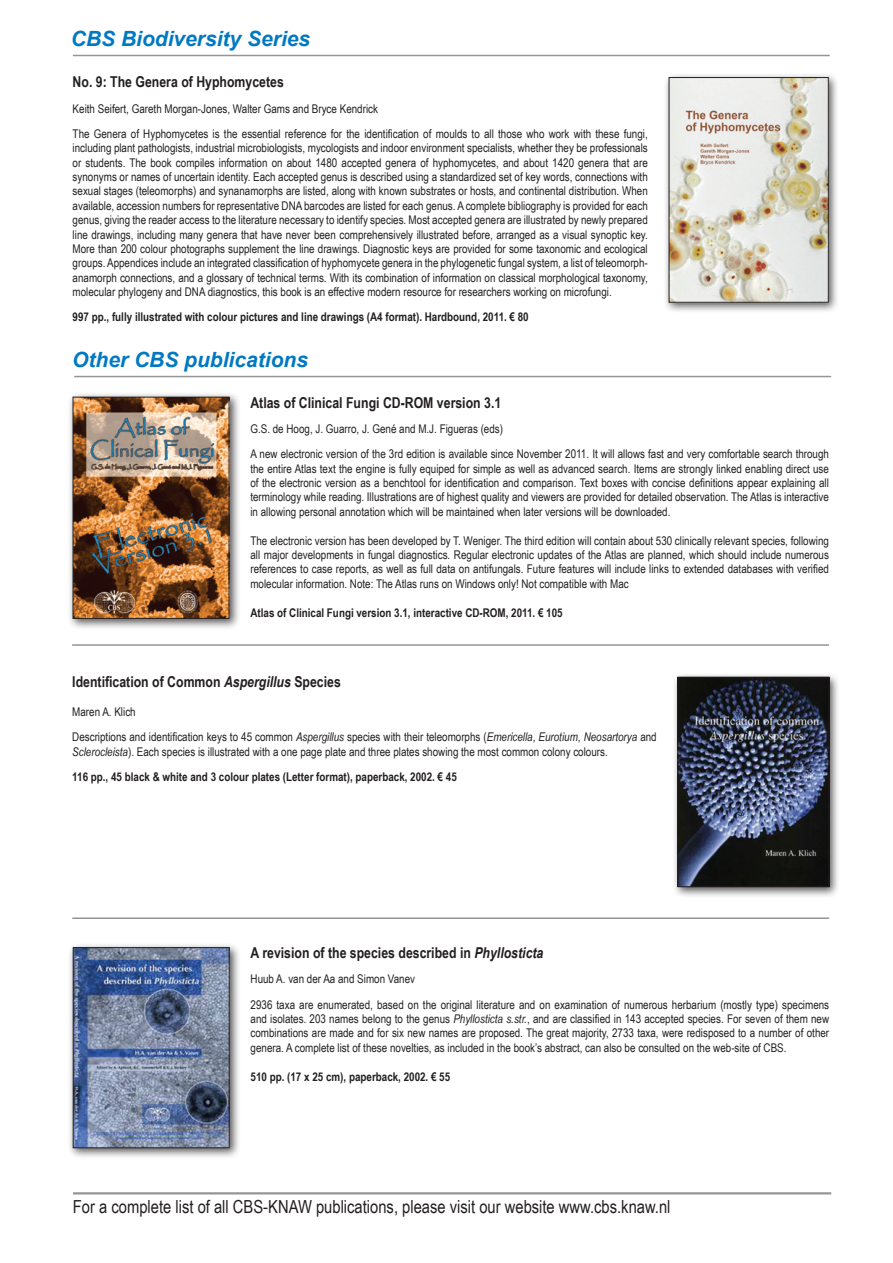
<style>
.page{position:relative;width:893px;height:1263px;background:#fff}
.page>*{position:absolute;margin:0;border:0;box-sizing:border-box;transform-origin:0 0}
.t1{font:italic 700 21px "Arial";color:#0079c2}
.t2{font:18px "Arial Narrow";color:#231f20}
.t3{font:700 15px "Arial Narrow";color:#231f20}
.t4{font:12px/14.4px "Arial Narrow";color:#231f20}
.t5{font:700 12px "Arial Narrow";color:#231f20}
.s1{font-style:italic}
.s2{font-weight:700}
</style>
<div class="page">
<hr style="left:73px;top:55px;width:757px;height:1px;background:#939598">
<div style="left:672px;top:672px;width:168px;height:226px;background:#231f20;opacity:.75"></div>
<img style="left:680px;top:679px;width:147px;height:206px">
<div style="left:678px;top:677px;width:151px;height:210px;border:1px solid #231f20"></div>
<hr style="left:72px;top:917px;width:757px;height:2px;background:#939598">
<hr style="left:72px;top:644px;width:757px;height:2px;background:#939598">
<div style="left:67px;top:391px;width:174px;height:239px;background:#231f20;opacity:.75"></div>
<img style="left:75px;top:399px;width:152px;height:218px">
<div style="left:73px;top:397px;width:156px;height:222px;border:1px solid #231f20"></div>
<hr style="left:73px;top:1192px;width:758px;height:2px;background:#939598">
<div style="left:68px;top:942px;width:173px;height:217px;background:#231f20;opacity:.75"></div>
<img style="left:75px;top:949px;width:153px;height:197px">
<div style="left:73px;top:947px;width:157px;height:201px;border:1px solid #231f20"></div>
<hr style="left:74px;top:376px;width:757px;height:1px;background:#939598">
<div style="left:664px;top:72px;width:176px;height:241px;background:#231f20;opacity:.75"></div>
<img style="left:671px;top:79px;width:155px;height:221px">
<h1 class="t1" style="left:71px;top:25px;width:241px">CBS Biodiversity Series</h1>
<p class="t3" style="left:73px;top:71px;width:213px">No. 9: The Genera of Hyphomycetes</p>
<p class="t4" style="left:73px;top:95px;width:577px;line-height:25.2px">Keith Seifert, Gareth Morgan-Jones, Walter Gams and Bryce Kendrick<br>The Genera of Hyphomycetes is the essential reference for the identification of moulds to all those who work with these fungi,</p>
<p class="t4" style="left:73px;top:140px;width:577px;text-align:justify">including plant pathologists, industrial microbiologists, mycologists and indoor environment specialists, whether they be professionals or students. The book compiles information on about 1480 accepted genera of hyphomycetes, and about 1420 genera that are synonyms or names of uncertain identity. Each accepted genus is described using a standardized set of key words, connections with sexual stages (teleomorphs) and synanamorphs are listed, along with known substrates or hosts, and continental distribution. When available, accession numbers for representative DNA barcodes are listed for each genus. A complete bibliography is provided for each genus, giving the reader access to the literature necessary to identify species. Most accepted genera are illustrated by newly prepared line drawings, including many genera that have never been comprehensively illustrated before, arranged as a visual synoptic key.<br>More than 200 colour photographs supplement the line drawings. Diagnostic keys are provided for some taxonomic and ecological groups. Appendices include an integrated classification of hyphomycete genera in the phylogenetic fungal system, a list of teleomorph&shy;anamorph connections, and a glossary of technical terms. With its combination of information on classical morphological taxonomy, molecular phylogeny and DNA diagnostics, this book is an effective modern resource for researchers working on microfungi.</p>
<p class="t5" style="left:73px;top:308px;width:458px">997 pp., fully illustrated with colour pictures and line drawings (A4 format). Hardbound, 2011. € 80</p>
<h1 class="t1" style="left:72px;top:346px;width:237px">Other CBS publications</h1>
<p class="t3" style="left:250px;top:391px;width:252px">Atlas of Clinical Fungi CD-ROM version 3.1</p>
<p class="t4" style="left:250px;top:416px;width:580px;line-height:25.2px">G.S. de Hoog, J. Guarro, J. Gené and M.J. Figueras (eds)<br>A new electronic version of the 3rd edition is available since November 2011. It will allows fast and very comfortable search through</p>
<p class="t4" style="left:250px;top:461px;width:580px;text-align:justify">the entire Atlas text the engine is fully equiped for simple as well as advanced search. Items are strongly linked enabling direct use of the electronic version as a benchtool for identification and comparison. Text boxes with concise definitions appear explaining all terminology while reading. Illustrations are of highest quality and viewers are provided for detailed observation. The Atlas is interactive in allowing personal annotation which will be maintained when later versions will be downloaded.</p>
<p class="t4" style="left:250px;top:533px;width:580px;text-align:justify">The electronic version has been developed by T. Weniger. The third edition will contain about 530 clinically relevant species, following all major developments in fungal diagnostics. Regular electronic updates of the Atlas are planned, which should include numerous references to case reports, as well as full data on antifungals. Future features will include links to extended databases with verified molecular information. Note: The Atlas runs on Windows only! Not compatible with Mac</p>
<p class="t5" style="left:250px;top:603px;width:314px">Atlas of Clinical Fungi version 3.1, interactive CD-ROM, 2011. € 105</p>
<p class="t3" style="left:72px;top:670px;width:270px">Identification of Common <span class="s1">Aspergillus</span> Species</p>
<p class="t4" style="left:72px;top:699px;width:586px;line-height:25.2px">Maren A. Klich<br>Descriptions and identification keys to 45 common <span class="s1">Aspergillus</span> species with their teleomorphs (<span class="s1">Emericella</span>, <span class="s1">Eurotium</span>, <span class="s1">Neosartorya</span> and</p>
<p class="t4" style="left:72px;top:738px;width:537px;line-height:25.2px"><span class="s1">Sclerocleista</span>). Each species is illustrated with a one page plate and three plates showing the most common colony colours.<br><span class="s2">116 pp., 45 black &amp; white and 3 colour plates (Letter format), paperback, 2002. € 45</span></p>
<p class="t3" style="left:251px;top:941px;width:294px">A revision of the species described in <span class="s1">Phyllosticta</span></p>
<p class="t4" style="left:251px;top:966px;width:580px;line-height:25.2px">Huub A. van der Aa and Simon Vanev<br>2936 taxa are enumerated, based on the original literature and on examination of numerous herbarium (mostly type) specimens</p>
<p class="t4" style="left:251px;top:1011px;width:580px;text-align:justify">and isolates. 203 names belong to the genus <span class="s1">Phyllosticta s.str.</span>, and are classified in 143 accepted species. For seven of them new combinations are made and for six new names are proposed. The great majority, 2733 taxa, were redisposed to a number of other genera. A complete list of these novelties, as included in the book’s abstract, can also be consulted on the web-site of CBS.</p>
<p class="t5" style="left:251px;top:1067px;width:201px">510 pp. (17 x 25 cm), paperback, 2002. € 55</p>
<h2 class="t2" style="left:73px;top:1193px;width:599px">For a complete list of all CBS-KNAW publications, please visit our website www.cbs.knaw.nl</h2>
</div>
